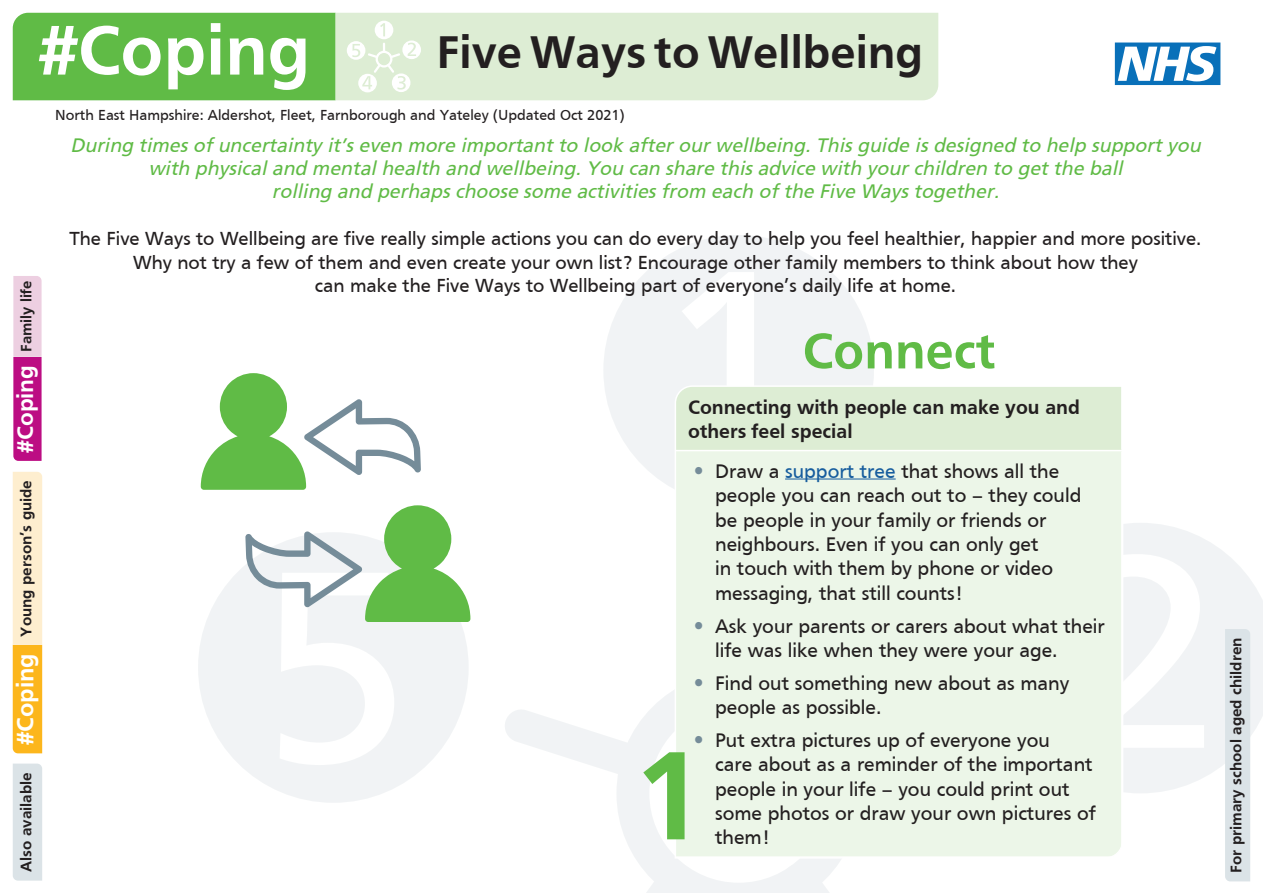
<style>
.page{position:relative;width:1263px;height:893px;background:#fff}
.page>*{position:absolute;margin:0;border:0;box-sizing:border-box;transform-origin:0 0}
.t1{font:700 130.5px "Frutiger";color:#60bb46}
.t2{font:700 72.9px "Frutiger";color:#fff}
.t3{font:700 52.5px "Frutiger";color:#60bb46}
.t4{font:700 47.25px "Frutiger";color:#231f20}
.t5{font:700 24.45px "Frutiger";color:#fff}
.t6{font:700 23.4px "Frutiger";color:#fff}
.t7{font:20.25px/24.3px "Frutiger";color:#231f20}
.t8{font:700 20.25px/24.3px "Frutiger";color:#231f20}
.t9{font:19.5px/23.4px "Frutiger";color:#231f20;text-align:center}
.t10{font:italic 19.5px/23.4px "Frutiger FC";color:#60bb46;text-align:center}
.t11{font:700 15.9px "Frutiger";color:#231f20}
.t12{font:700 15.45px "Frutiger";color:#231f20}
.t13{font:15px "Frutiger";color:#231f20}
.s1{font-size:36px;color:#758c99}
.s2{color:#175d9e}
</style>
<div class="page">
<svg style="left:617px;top:690px;width:224px;height:203px;fill:#f2f4f5"></svg>
<svg style="left:617px;top:861px;width:78px;height:32px"></svg>
<svg style="left:781px;top:861px;width:60px;height:32px"></svg>
<svg style="left:505px;top:707px;width:146px;height:71px"></svg>
<svg style="left:604px;top:235px;width:270px;height:254px;fill:#f1f3f5"></svg>
<svg style="left:1124px;top:523px;width:139px;height:270px;fill:#f1f3f5"></svg>
<svg style="left:198px;top:566px;width:270px;height:237px;fill:#f1f3f5"></svg>
<div style="left:13px;top:764px;width:29px;height:117px;background:#dbe3e7"></div>
<div style="left:13px;top:13px;width:323px;height:87px;background:#60bb46"></div>
<div style="left:336px;top:13px;width:602px;height:87px;background:#ddedd4"></div>
<svg style="left:347px;top:21px;width:74px;height:71px"></svg>
<div style="left:1225px;top:629px;width:25px;height:252px;background:#dbe3e7"></div>
<svg style="left:1115px;top:43px;width:105px;height:42px"></svg>
<svg style="left:13px;top:472px;width:29px;height:281px;background:#fdd88a"></svg>
<svg style="left:674px;top:385px;width:447px;height:474px;background:#eaf4e5"></svg>
<svg style="left:201px;top:373px;width:220px;height:117px"></svg>
<svg style="left:245px;top:505px;width:225px;height:117px"></svg>
<svg style="left:13px;top:276px;width:29px;height:185px;background:#d266ae"></svg>
<p class="t2" style="left:38px;top:8px;width:273px">#Coping</p>
<p class="t4" style="left:436px;top:25px;width:488px">Five Ways to Wellbeing</p>
<p class="t12" style="left:17px;top:352px;width:72px;rotate:-90deg">Family life</p>
<p class="t6" style="left:12px;top:453px;width:89px;rotate:-90deg">#Coping</p>
<p class="t11" style="left:17px;top:637px;width:158px;rotate:-90deg">Young person’s guide</p>
<p class="t5" style="left:11px;top:745px;width:93px;rotate:-90deg">#Coping</p>
<p class="t11" style="left:17px;top:872px;width:101px;rotate:-90deg">Also available</p>
<p class="t13" style="left:55px;top:107px;width:571px">North East Hampshire: Aldershot, Fleet, Farnborough and Yateley (Updated Oct 2021)</p>
<p class="t10" style="left:70px;top:133px;width:1132px">During times of uncertainty it’s even more important to look after our wellbeing. This guide is designed to help support you with physical and mental health and wellbeing. You can share this advice with your children to get the ball</p>
<p class="t10" style="left:272px;top:180px;width:729px">rolling and perhaps choose some activities from each of the Five Ways together.</p>
<p class="t9" style="left:70px;top:227px;width:1133px">The Five Ways to Wellbeing are five really simple actions you can do every day to help you feel healthier, happier and more positive.<br>Why not try a few of them and even create your own list? Encourage other family members to think about how they</p>
<p class="t9" style="left:315px;top:274px;width:643px">can make the Five Ways to Wellbeing part of everyone’s daily life at home.</p>
<p class="t3" style="left:802px;top:321px;width:195px">Connect</p>
<p class="t8" style="left:688px;top:394px;width:393px">Connecting with people can make you and others feel special</p>
<p class="t7" style="left:715px;top:459px;width:368px;text-indent:-27px"><span class="s1">•</span> Draw a <span class="s2">support tree</span> that shows all the people you can reach out to – they could be people in your family or friends or neighbours. Even if you can only get<br>in touch with them by phone or video messaging, that still counts!</p>
<p class="t7" style="left:715px;top:613px;width:391px;text-indent:-27px"><span class="s1">•</span> Ask your parents or carers about what their life was like when they were your age.</p>
<p class="t7" style="left:715px;top:671px;width:356px;text-indent:-27px"><span class="s1">•</span> Find out something new about as many people as possible.</p>
<p class="t7" style="left:715px;top:728px;width:382px;text-indent:-27px"><span class="s1">•</span> Put extra pictures up of everyone you<br>care about as a reminder of the important people in your life – you could print out some photos or draw your own pictures of them!</p>
<p class="t1" style="left:635px;top:720px;width:71px">1</p>
<p class="t11" style="left:1227px;top:873px;width:237px;rotate:-90deg">For primary school aged children</p>
</div>
